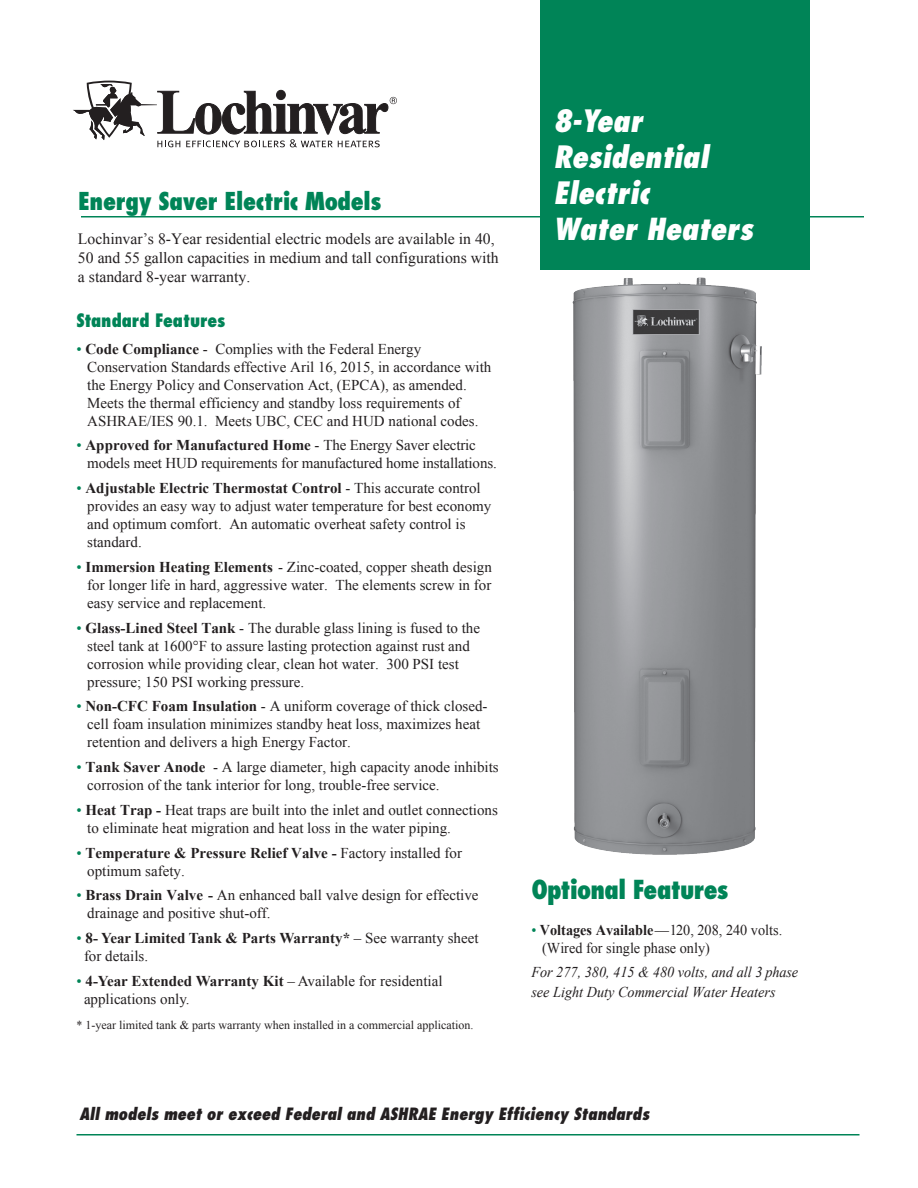
<style>
.page{position:relative;width:918px;height:1188px;background:#fff}
.page>*{position:absolute;margin:0;border:0;box-sizing:border-box;transform-origin:0 0}
.t1{font:italic 800 condensed 30px/36px "Futura";color:#fff}
.t2{font:800 condensed 25.5px "Futura";letter-spacing:-.03em;color:#008457}
.Subs{font:800 condensed 24px "Futura";letter-spacing:-.015em;color:#008457}
.t3{font:800 condensed 18px "Futura";letter-spacing:-.01em;color:#008457}
.t4{font:italic 800 condensed 16.5px "Futura";color:#231f20}
.Body{font:15.75px/18.9px "Times New Roman";color:#231f20}
.Feature___Items{font:15px/18px "Times New Roman";color:#231f20}
.chart_rat_copy{font:italic 15px "Times New Roman";color:#231f20;scale:.95 1}
.Feature___Items-2{font:15px/18px "Times New Roman";color:#231f20;scale:.95 1}
.t5{font:700 15px/18px "Times New Roman";color:#231f20}
.t6{font:12px "Times New Roman";color:#231f20}
.s1{color:#008457}
.s2{font-weight:700}
.s3{font-weight:400;color:#008457}
.s4{font-weight:400}
</style>
<div class="page">
<img style="left:572px;top:277px;width:190px;height:578px">
<hr style="left:76px;top:1134px;width:784px;height:2px;background:#008457">
<div style="left:540px;top:0;width:270px;height:270px;background:#008457"></div>
<hr style="left:81px;top:216px;width:783px;height:2px;background:#008457">
<svg style="left:73px;top:81px;width:324px;height:66px"></svg>
<p class="Subs" style="left:78px;top:187px;width:305px">Energy Saver Electric Models</p>
<p class="Body" style="left:78px;top:229px;width:422px">Lochinvar’s 8-Year residential electric models are available in 40,<br>50 and 55 gallon capacities in medium and tall configurations with a standard 8-year warranty.</p>
<p class="t3" style="left:76px;top:309px;width:151px">Standard Features</p>
<p class="Feature___Items" style="left:87px;top:339px;width:406px;text-indent:-11px"><span class="s1">•</span> <span class="s2">Code Compliance</span> - Complies with the Federal Energy Conservation Standards effective Aril 16, 2015, in accordance with the Energy Policy and Conservation Act, (EPCA), as amended.<br>Meets the thermal efficiency and standby loss requirements of ASHRAE/IES 90.1. Meets UBC, CEC and HUD national codes.</p>
<p class="Feature___Items" style="left:87px;top:436px;width:411px;text-indent:-11px"><span class="s1">•</span> <span class="s2">Approved for Manufactured Home</span> - The Energy Saver electric models meet HUD requirements for manufactured home installations.</p>
<p class="Feature___Items" style="left:87px;top:479px;width:406px;text-indent:-11px"><span class="s1">•</span> <span class="s2">Adjustable Electric Thermostat Control</span> - This accurate control provides an easy way to adjust water temperature for best economy and optimum comfort. An automatic overheat safety control is standard.</p>
<p class="Feature___Items" style="left:87px;top:558px;width:406px;text-align:justify;text-indent:-11px"><span class="s1">•</span> <span class="s2">Immersion Heating Elements</span> - Zinc-coated, copper sheath design for longer life in hard, aggressive water. The elements screw in for easy service and replacement.</p>
<p class="Feature___Items" style="left:87px;top:618px;width:394px;text-indent:-11px"><span class="s1">•</span> <span class="s2">Glass-Lined Steel Tank</span> - The durable glass lining is fused to the steel tank at 1600°F to assure lasting protection against rust and corrosion while providing clear, clean hot water. 300 PSI test pressure; 150 PSI working pressure.</p>
<p class="Feature___Items" style="left:87px;top:697px;width:402px;text-indent:-11px"><span class="s1">•</span> <span class="s2">Non-CFC Foam Insulation</span> - A uniform coverage of thick closed&shy;cell foam insulation minimizes standby heat loss, maximizes heat retention and delivers a high Energy Factor.</p>
<p class="Feature___Items" style="left:87px;top:758px;width:413px;text-indent:-11px"><span class="s1">•</span> <span class="s2">Tank Saver Anode</span> - A large diameter, high capacity anode inhibits corrosion of the tank interior for long, trouble-free service.</p>
<p class="Feature___Items" style="left:87px;top:801px;width:412px;text-indent:-11px"><span class="s1">•</span> <span class="s2">Heat Trap -</span> Heat traps are built into the inlet and outlet connections to eliminate heat migration and heat loss in the water piping.</p>
<p class="Feature___Items" style="left:87px;top:843px;width:376px;text-indent:-11px"><span class="s1">•</span> <span class="s2">Temperature &amp; Pressure Relief Valve -</span> Factory installed for optimum safety.</p>
<p class="Feature___Items" style="left:87px;top:886px;width:393px;text-indent:-11px"><span class="s1">•</span> <span class="s2">Brass Drain Valve -</span> An enhanced ball valve design for effective drainage and positive shut-off.</p>
<p class="t5" style="left:84px;top:929px;width:396px;text-indent:-8px"><span class="s3">•</span> 8- Year Limited Tank &amp; Parts Warranty* <span class="s4">– See warranty sheet for details.</span></p>
<p class="Feature___Items" style="left:84px;top:972px;width:360px;text-indent:-8px"><span class="s1">•</span> <span class="s2">4-Year Extended Warranty Kit</span> – Available for residential applications only.</p>
<p class="t6" style="left:76px;top:1016px;width:398px">* 1-year limited tank &amp; parts warranty when installed in a commercial application.</p>
<p class="t1" style="left:554px;top:103px;width:156px">8-Year<br>Residential<br>Electric</p>
<p class="t1" style="left:554px;top:211px;width:201px">Water Heaters</p>
<p class="t2" style="left:531px;top:874px;width:199px">Optional Features</p>
<p class="Feature___Items-2" style="left:542px;top:921px;width:254px;text-indent:-11px"><span class="s1">•</span> <span class="s2">Voltages Available</span>—120, 208, 240 volts. (Wired for single phase only)</p>
<p class="chart_rat_copy" style="left:531px;top:962px;width:282px">For 277, 380, 415 &amp; 480 volts, and all 3 phase</p>
<p class="chart_rat_copy" style="left:531px;top:982px;width:259px">see Light Duty Commercial Water Heaters</p>
<p class="t4" style="left:79px;top:1103px;width:571px">All models meet or exceed Federal and ASHRAE Energy Efficiency Standards</p>
</div>
